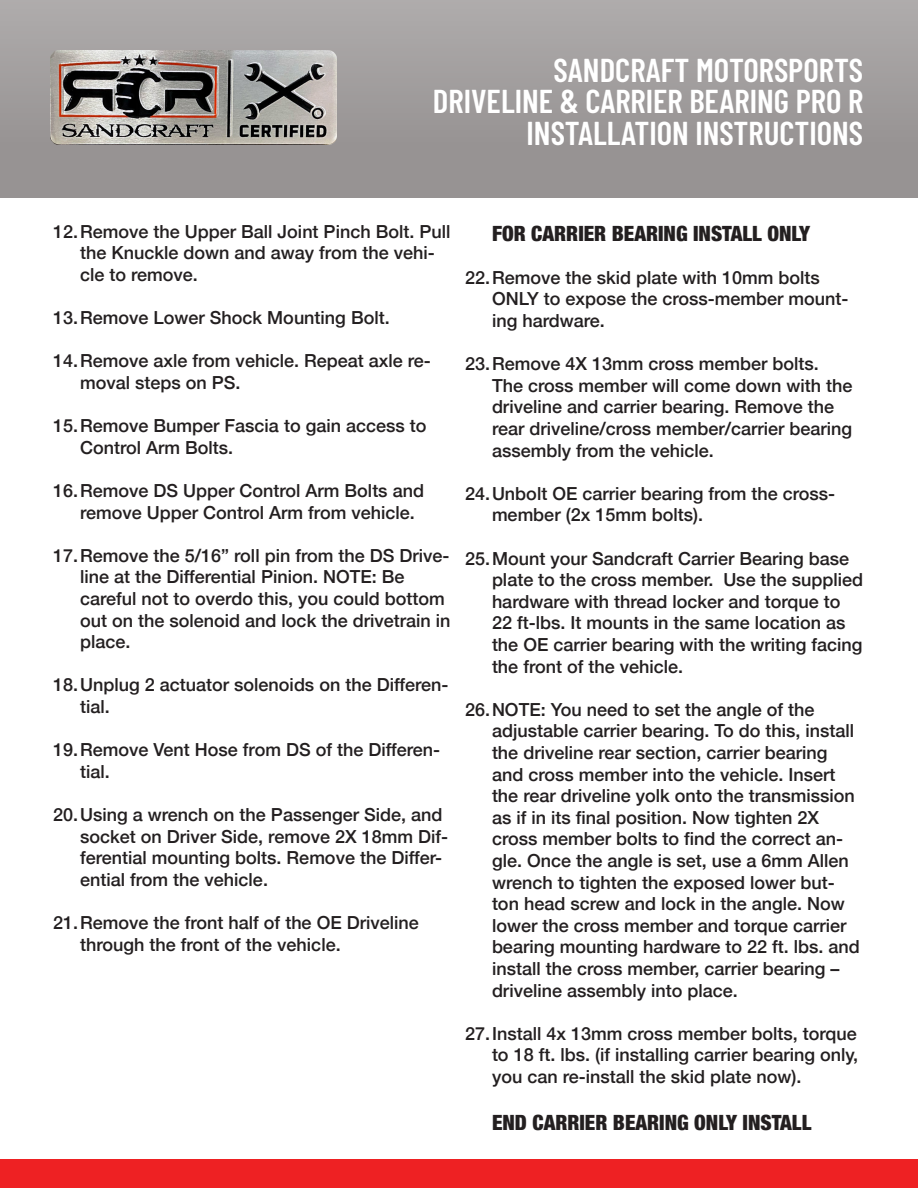
<style>
.page{position:relative;width:918px;height:1188px;background:#fff}
.page>*{position:absolute;margin:0;border:0;box-sizing:border-box;transform-origin:0 0}
.t1{font:600 33px "Barlow Condensed";color:#fff}
.t2{font:900 condensed 21px "Helvetica Neue";color:#231f20}
.t3{font:500 18px/21.6px "Helvetica Neue";color:#231f20}
</style>
<div class="page">
<div style="left:0;top:0;width:918px;height:198px;background:linear-gradient(to bottom,#aeaaaa,#928e8e)"></div>
<div style="left:0;top:1160px;width:918px;height:28px;background:#ee2123"></div>
<img style="left:51px;top:51px;width:286px;height:93px">
<p class="t1" style="left:554px;top:46px;width:311px">SANDCRAFT MOTORSPORTS</p>
<p class="t1" style="left:433px;top:78px;width:432px">DRIVELINE &amp; CARRIER BEARING PRO R</p>
<p class="t1" style="left:527px;top:109px;width:338px">INSTALLATION INSTRUCTIONS</p>
<p class="t3" style="left:80px;top:219px;width:372px;text-indent:-27px">12.Remove the Upper Ball Joint Pinch Bolt. Pull the Knuckle down and away from the vehi&shy;cle to remove.</p>
<p class="t3" style="left:53px;top:306px;width:338px">13.Remove Lower Shock Mounting Bolt.</p>
<p class="t3" style="left:80px;top:349px;width:352px;text-indent:-27px">14.Remove axle from vehicle. Repeat axle re&shy;moval steps on PS.</p>
<p class="t3" style="left:80px;top:414px;width:348px;text-indent:-27px">15.Remove Bumper Fascia to gain access to<br>Control Arm Bolts.</p>
<p class="t3" style="left:80px;top:478px;width:345px;text-indent:-27px">16.Remove DS Upper Control Arm Bolts and remove Upper Control Arm from vehicle.</p>
<p class="t3" style="left:80px;top:543px;width:372px;text-indent:-27px">17.Remove the 5/16” roll pin from the DS Drive&shy;line at the Differential Pinion. NOTE: Be careful not to overdo this, you could bottom out on the solenoid and lock the drivetrain in place.</p>
<p class="t3" style="left:80px;top:673px;width:370px;text-indent:-27px">18.Unplug 2 actuator solenoids on the Differen&shy;tial.</p>
<p class="t3" style="left:80px;top:738px;width:361px;text-indent:-27px">19.Remove Vent Hose from DS of the Differen&shy;tial.</p>
<p class="t3" style="left:80px;top:802px;width:369px;text-indent:-27px">20.Using a wrench on the Passenger Side, and socket on Driver Side, remove 2X 18mm Dif&shy;ferential mounting bolts. Remove the Differ&shy;ential from the vehicle.</p>
<p class="t3" style="left:80px;top:910px;width:340px;text-indent:-27px">21.Remove the front half of the OE Driveline through the front of the vehicle.</p>
<p class="t2" style="left:492px;top:220px;width:320px">FOR CARRIER BEARING INSTALL ONLY</p>
<p class="t3" style="left:492px;top:265px;width:358px;text-indent:-27px">22.Remove the skid plate with 10mm bolts<br>ONLY to expose the cross-member mount&shy;ing hardware.</p>
<p class="t3" style="left:492px;top:352px;width:362px;text-indent:-27px">23.Remove 4X 13mm cross member bolts.<br>The cross member will come down with the driveline and carrier bearing. Remove the rear driveline/cross member/carrier bearing assembly from the vehicle.</p>
<p class="t3" style="left:492px;top:481px;width:345px;text-indent:-27px">24.Unbolt OE carrier bearing from the cross&shy;member (2x 15mm bolts).</p>
<p class="t3" style="left:492px;top:546px;width:373px;text-indent:-27px">25.Mount your Sandcraft Carrier Bearing base plate to the cross member. Use the supplied hardware with thread locker and torque to 22 ft-lbs. It mounts in the same location as the OE carrier bearing with the writing facing the front of the vehicle.</p>
<p class="t3" style="left:492px;top:697px;width:369px;text-indent:-27px">26.NOTE: You need to set the angle of the adjustable carrier bearing. To do this, install the driveline rear section, carrier bearing and cross member into the vehicle. Insert the rear driveline yolk onto the transmission as if in its final position. Now tighten 2X cross member bolts to find the correct an&shy;gle. Once the angle is set, use a 6mm Allen wrench to tighten the exposed lower but&shy;ton head screw and lock in the angle. Now lower the cross member and torque carrier bearing mounting hardware to 22 ft. lbs. and install the cross member, carrier bearing – driveline assembly into place.</p>
<p class="t3" style="left:492px;top:1021px;width:368px;text-align:justify;text-indent:-27px">27.Install 4x 13mm cross member bolts, torque to 18 ft. lbs. (if installing carrier bearing only, you can re-install the skid plate now).</p>
<p class="t2" style="left:492px;top:1109px;width:321px">END CARRIER BEARING ONLY INSTALL</p>
</div>
